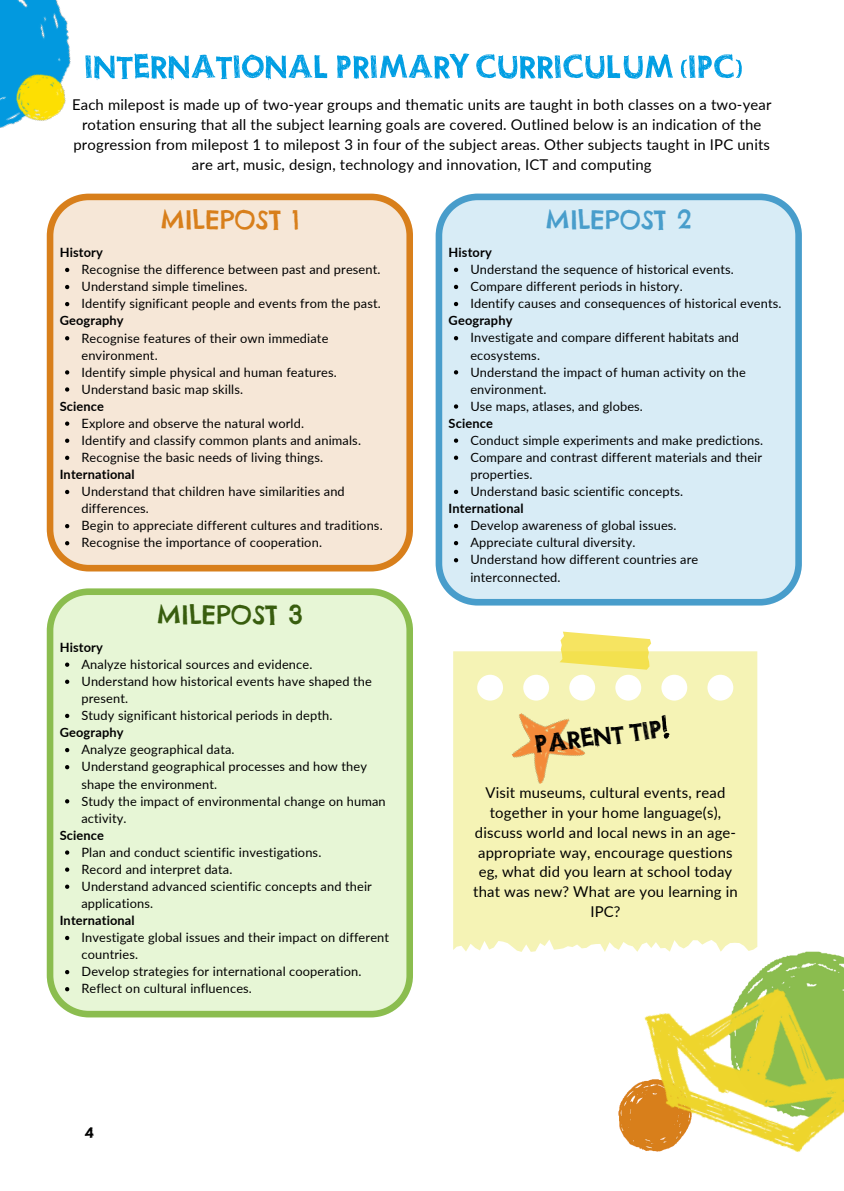
<style>
.page{position:relative;width:844px;height:1191px;background:#fff}
.page>*{position:absolute;margin:0;border:0;box-sizing:border-box;transform-origin:0 0}
.t1{font:52.5px "THURSTON";color:#009ee3}
.t2{font:40.95px "THURSTON";color:#000}
.t3{font:38.5px "THURSTON";color:#000}
.t4{font:25.72px "Chelsea Market";color:#d87f1b}
.t5{font:25.72px "Chelsea Market";color:#489dcb}
.t6{font:25.72px "Chelsea Market";color:#385d0e}
.t7{font:14.88px/19.8px "Lato";letter-spacing:.01em;color:#000;text-align:center}
.t8{font:12.78px/17.2px "Lato";letter-spacing:.01em;color:#000}
.t9{font:700 12.78px "Lato";letter-spacing:.01em;color:#000}
</style>
<div class="page">
<div style="left:453px;top:651px;width:304px;height:301px;background:#f5f3b5"></div>
<svg style="left:560px;top:631px;width:91px;height:38px;background:#f5e776"></svg>
<img style="left:497px;top:695px;width:92px;height:94px">
<svg style="left:47px;top:194px;width:366px;height:377px;background:#f4e0cb"></svg>
<svg style="left:65px;top:268px;width:4px;height:4px"></svg>
<svg style="left:65px;top:285px;width:4px;height:4px"></svg>
<svg style="left:65px;top:302px;width:4px;height:4px"></svg>
<svg style="left:65px;top:336px;width:4px;height:4px"></svg>
<svg style="left:65px;top:370px;width:4px;height:4px"></svg>
<svg style="left:65px;top:387px;width:4px;height:4px"></svg>
<svg style="left:65px;top:421px;width:4px;height:5px"></svg>
<svg style="left:65px;top:438px;width:4px;height:5px"></svg>
<svg style="left:65px;top:455px;width:4px;height:5px"></svg>
<svg style="left:65px;top:490px;width:4px;height:4px"></svg>
<svg style="left:65px;top:524px;width:4px;height:4px"></svg>
<svg style="left:65px;top:541px;width:4px;height:4px"></svg>
<svg style="left:436px;top:194px;width:366px;height:411px;background:#cfe7f3"></svg>
<svg style="left:454px;top:268px;width:4px;height:4px"></svg>
<svg style="left:454px;top:285px;width:4px;height:4px"></svg>
<svg style="left:454px;top:302px;width:4px;height:4px"></svg>
<svg style="left:454px;top:336px;width:4px;height:4px"></svg>
<svg style="left:454px;top:370px;width:4px;height:4px"></svg>
<svg style="left:454px;top:404px;width:4px;height:4px"></svg>
<svg style="left:454px;top:438px;width:4px;height:5px"></svg>
<svg style="left:454px;top:455px;width:4px;height:5px"></svg>
<svg style="left:454px;top:490px;width:4px;height:4px"></svg>
<svg style="left:454px;top:524px;width:4px;height:4px"></svg>
<svg style="left:454px;top:541px;width:4px;height:4px"></svg>
<svg style="left:454px;top:558px;width:4px;height:4px"></svg>
<svg style="left:47px;top:588px;width:366px;height:429px;background:#e1f2ce"></svg>
<svg style="left:65px;top:662px;width:4px;height:5px"></svg>
<svg style="left:65px;top:679px;width:4px;height:5px"></svg>
<svg style="left:65px;top:713px;width:4px;height:5px"></svg>
<svg style="left:65px;top:748px;width:4px;height:4px"></svg>
<svg style="left:65px;top:765px;width:4px;height:4px"></svg>
<svg style="left:65px;top:799px;width:4px;height:4px"></svg>
<svg style="left:65px;top:850px;width:4px;height:4px"></svg>
<svg style="left:65px;top:867px;width:4px;height:4px"></svg>
<svg style="left:65px;top:884px;width:4px;height:4px"></svg>
<svg style="left:65px;top:935px;width:4px;height:5px"></svg>
<svg style="left:65px;top:970px;width:4px;height:4px"></svg>
<svg style="left:65px;top:987px;width:4px;height:4px"></svg>
<img style="left:619px;top:952px;width:225px;height:201px">
<img style="left:0;top:0;width:71px;height:128px">
<svg style="left:661px;top:714px;width:9px;height:25px"></svg>
<p class="t1" style="left:84px;top:40px;width:660px">INTERNATIONAL PRIMARY CURRICULUM (IPC)</p>
<h5 class="t7" style="left:72px;top:95px;width:701px">Each milepost is made up of two-year groups and thematic units are taught in both classes on a two-year rotation ensuring that all the subject learning goals are covered. Outlined below is an indication of the progression from milepost 1 to milepost 3 in four of the subject areas. Other subjects taught in IPC units are art, music, design, technology and innovation, ICT and computing</h5>
<p class="t4" style="left:160px;top:203px;width:141px">MILEPOST 1</p>
<h5 class="t9" style="left:60px;top:244px;width:45px">History</h5>
<p class="t8" style="left:81px;top:261px;width:301px">Recognise the difference between past and present.</p>
<p class="t8" style="left:81px;top:278px;width:167px">Understand simple timelines.</p>
<p class="t8" style="left:81px;top:295px;width:301px">Identify significant people and events from the past.</p>
<h5 class="t9" style="left:60px;top:313px;width:65px">Geography</h5>
<p class="t8" style="left:81px;top:329px;width:248px">Recognise features of their own immediate environment.</p>
<p class="t8" style="left:81px;top:363px;width:257px">Identify simple physical and human features.</p>
<p class="t8" style="left:81px;top:380px;width:163px">Understand basic map skills.</p>
<h5 class="t9" style="left:60px;top:398px;width:46px">Science</h5>
<p class="t8" style="left:81px;top:414px;width:224px">Explore and observe the natural world.</p>
<p class="t8" style="left:81px;top:431px;width:281px">Identify and classify common plants and animals.</p>
<p class="t8" style="left:81px;top:448px;width:243px">Recognise the basic needs of living things.</p>
<h3 class="t9" style="left:60px;top:466px;width:77px">International</h3>
<h5 class="t8" style="left:81px;top:483px;width:265px">Understand that children have similarities and differences.</h5>
<p class="t8" style="left:81px;top:517px;width:303px">Begin to appreciate different cultures and traditions.</p>
<p class="t8" style="left:81px;top:534px;width:242px">Recognise the importance of cooperation.</p>
<p class="t6" style="left:157px;top:598px;width:148px">MILEPOST 3</p>
<p class="t9" style="left:60px;top:639px;width:45px">History</p>
<h5 class="t8" style="left:81px;top:655px;width:232px">Analyze historical sources and evidence.</h5>
<p class="t8" style="left:81px;top:672px;width:292px">Understand how historical events have shaped the present.</p>
<p class="t8" style="left:81px;top:706px;width:253px">Study significant historical periods in depth.</p>
<p class="t9" style="left:60px;top:724px;width:65px">Geography</p>
<h5 class="t8" style="left:81px;top:740px;width:155px">Analyze geographical data.</h5>
<p class="t8" style="left:81px;top:758px;width:287px">Understand geographical processes and how they shape the environment.</p>
<p class="t8" style="left:81px;top:792px;width:306px">Study the impact of environmental change on human activity.</p>
<p class="t9" style="left:60px;top:827px;width:46px">Science</p>
<h5 class="t8" style="left:81px;top:843px;width:241px">Plan and conduct scientific investigations.</h5>
<p class="t8" style="left:81px;top:860px;width:152px">Record and interpret data.</p>
<p class="t8" style="left:81px;top:877px;width:292px">Understand advanced scientific concepts and their applications.</p>
<p class="t9" style="left:60px;top:912px;width:77px">International</p>
<p class="t8" style="left:81px;top:928px;width:309px">Investigate global issues and their impact on different countries.</p>
<p class="t8" style="left:81px;top:962px;width:282px">Develop strategies for international cooperation.</p>
<p class="t8" style="left:81px;top:979px;width:172px">Reflect on cultural influences.</p>
<p class="t3" style="left:84px;top:1109px;width:11px">4</p>
<p class="t5" style="left:546px;top:203px;width:148px">MILEPOST 2</p>
<h5 class="t9" style="left:449px;top:244px;width:45px">History</h5>
<p class="t8" style="left:470px;top:260px;width:265px">Understand the sequence of historical events.</p>
<p class="t8" style="left:470px;top:278px;width:214px">Compare different periods in history.</p>
<p class="t8" style="left:470px;top:295px;width:313px">Identify causes and consequences of historical events.</p>
<h5 class="t9" style="left:449px;top:313px;width:65px">Geography</h5>
<p class="t8" style="left:470px;top:329px;width:270px">Investigate and compare different habitats and ecosystems.</p>
<p class="t8" style="left:470px;top:363px;width:277px">Understand the impact of human activity on the environment.</p>
<p class="t8" style="left:470px;top:397px;width:174px">Use maps, atlases, and globes.</p>
<h5 class="t9" style="left:449px;top:415px;width:46px">Science</h5>
<p class="t8" style="left:470px;top:431px;width:294px">Conduct simple experiments and make predictions.</p>
<p class="t8" style="left:470px;top:448px;width:293px">Compare and contrast different materials and their properties.</p>
<p class="t8" style="left:470px;top:482px;width:214px">Understand basic scientific concepts.</p>
<p class="t9" style="left:449px;top:500px;width:77px">International</p>
<h3 class="t8" style="left:470px;top:517px;width:208px">Develop awareness of global issues.</h3>
<h5 class="t8" style="left:470px;top:534px;width:167px">Appreciate cultural diversity.</h5>
<p class="t8" style="left:470px;top:551px;width:229px">Understand how different countries are interconnected.</p>
<h1 class="t2" style="left:533px;top:723px;width:129px;rotate:-7deg">PARENTTIP</h1>
<h3 class="t7" style="left:473px;top:782px;width:266px">Visit museums, cultural events, read together in your home language(s), discuss world and local news in an age&shy;appropriate way, encourage questions eg, what did you learn at school today that was new? What are you learning in<br>IPC?</h3>
</div>
